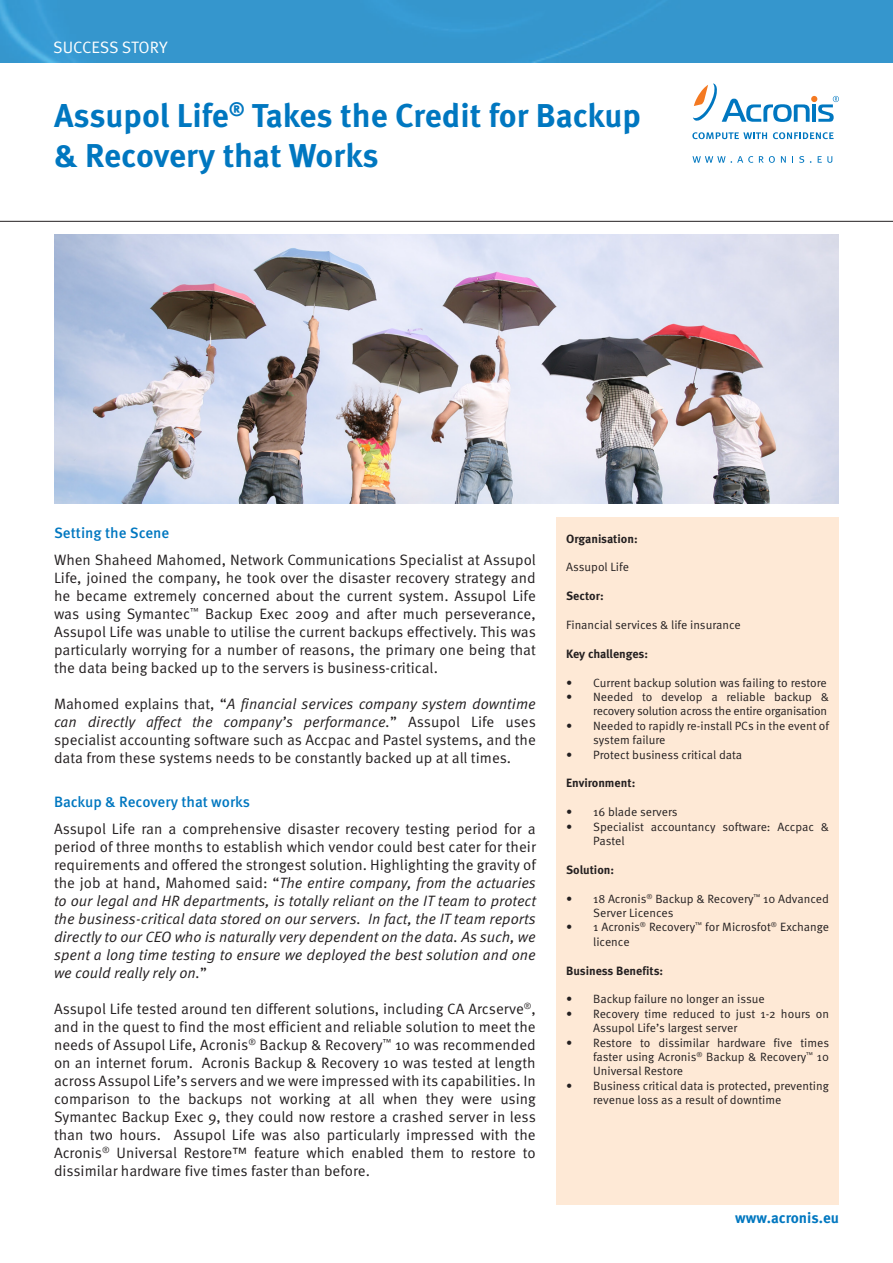
<style>
.page{position:relative;width:893px;height:1263px;background:#fff}
.page>*{position:absolute;margin:0;border:0;box-sizing:border-box;transform-origin:0 0}
.t1{font:700 33px/39.6px "Meta Pro";color:#0077c0}
.succsess_story_heade{font:16.5px "Meta Pro";letter-spacing:-.01em;color:#fff}
.t2{font:15px/18px "Meta Pro";color:#231f20;text-align:justify}
.t3{font:italic 15px/18px "Meta Pro";letter-spacing:-.005em;color:#231f20;text-align:justify}
.t4{font:500 15px "Meta Pro";color:#0077c0}
.t5{font:700 15px "Meta Pro";color:#0077c0}
.t6{font:12px/14.4px "Meta Pro";letter-spacing:-.005em;color:#231f20}
.t7{font:700 12px "Meta Pro";color:#231f20}
.s1{font-style:italic}
.s2{font-style:normal}
</style>
<div class="page">
<div style="left:0;top:0;width:893px;height:62px;background:#3596cd"></div>
<div style="left:556px;top:517px;width:283px;height:687px;background:#fee9d6"></div>
<img style="left:54px;top:235px;width:785px;height:268px">
<hr style="left:0;top:221px;width:893px;height:1px;background:#231f20">
<svg style="left:693px;top:83px;width:146px;height:39px"></svg>
<svg style="left:692px;top:132px;width:75px;height:7px"></svg>
<svg style="left:773px;top:132px;width:60px;height:7px"></svg>
<svg style="left:692px;top:156px;width:61px;height:7px"></svg>
<svg style="left:759px;top:156px;width:16px;height:7px"></svg>
<svg style="left:781px;top:156px;width:5px;height:7px"></svg>
<svg style="left:799px;top:156px;width:5px;height:7px"></svg>
<svg style="left:818px;top:156px;width:14px;height:7px"></svg>
<p class="succsess_story_heade" style="left:53px;top:36px;width:116px">SUCCESS STORY</p>
<p class="t1" style="left:54px;top:96px;width:589px">Assupol Life<sup>®</sup> Takes the Credit for Backup &amp; Recovery that Works</p>
<p class="t4" style="left:54px;top:523px;width:117px">Setting the Scene</p>
<p class="t2" style="left:54px;top:551px;width:483px">When Shaheed Mahomed, Network Communications Specialist at Assupol Life, joined the company, he took over the disaster recovery strategy and he became extremely concerned about the current system. Assupol Life was using Symantec<sup>™</sup> Backup Exec 2009 and after much perseverance, Assupol Life was unable to utilise the current backups effectively. This was particularly worrying for a number of reasons, the primary one being that the data being backed up to the servers is business-critical.</p>
<p class="t2" style="left:54px;top:695px;width:483px">Mahomed explains that, “<span class="s1">A financial services company system downtime can directly affect the company’s performance.</span>” Assupol Life uses specialist accounting software such as Accpac and Pastel systems, and the data from these systems needs to be constantly backed up at all times.</p>
<p class="t4" style="left:54px;top:792px;width:198px">Backup &amp; Recovery that works</p>
<p class="t3" style="left:54px;top:820px;width:483px"><span class="s2">Assupol Life ran a comprehensive disaster recovery testing period for a period of three months to establish which vendor could best cater for their requirements and offered the strongest solution. Highlighting the gravity of the job at hand, Mahomed said: “</span>The entire company, from the actuaries to our legal and HR departments, is totally reliant on the IT team to protect the business-critical data stored on our servers. In fact, the IT team reports directly to our CEO who is naturally very dependent on the data. As such, we spent a long time testing to ensure we deployed the best solution and one we could really rely on.<span class="s2">”</span></p>
<p class="t2" style="left:54px;top:1000px;width:483px">Assupol Life tested around ten different solutions, including CA Arcserve<sup>®</sup>, and in the quest to find the most efficient and reliable solution to meet the needs of Assupol Life, Acronis<sup>®</sup> Backup &amp; Recovery<sup>™</sup> 10 was recommended on an internet forum. Acronis Backup &amp; Recovery 10 was tested at length across Assupol Life’s servers and we were impressed with its capabilities. In comparison to the backups not working at all when they were using Symantec Backup Exec 9, they could now restore a crashed server in less than two hours. Assupol Life was also particularly impressed with the Acronis<sup>®</sup> Universal Restore™ feature which enabled them to restore to dissimilar hardware five times faster than before.</p>
<p class="t7" style="left:566px;top:531px;width:73px">Organisation:</p>
<p class="t6" style="left:566px;top:560px;width:64px">Assupol Life</p>
<p class="t7" style="left:566px;top:588px;width:39px">Sector:</p>
<p class="t6" style="left:566px;top:618px;width:176px">Financial services &amp; life insurance</p>
<p class="t7" style="left:566px;top:646px;width:84px">Key challenges:</p>
<p class="t6" style="left:566px;top:676px;width:262px">• Current backup solution was failing to restore</p>
<p class="t6" style="left:566px;top:690px;width:264px;text-align:right">• Needed to develop a reliable backup &amp; recovery solution across the entire organisation</p>
<p class="t6" style="left:593px;top:719px;width:237px;text-indent:-27px">• Needed to rapidly re-install PCs in the event of system failure</p>
<p class="t6" style="left:566px;top:748px;width:178px">• Protect business critical data</p>
<p class="t7" style="left:566px;top:776px;width:71px">Environment:</p>
<p class="t6" style="left:566px;top:805px;width:113px">• 16 blade servers</p>
<p class="t6" style="left:593px;top:820px;width:237px;text-indent:-27px">• Specialist accountancy software: Accpac &amp;<br>Pastel</p>
<p class="t7" style="left:566px;top:862px;width:50px">Solution:</p>
<p class="t6" style="left:593px;top:892px;width:237px;text-indent:-27px">• 18 Acronis<sup>®</sup> Backup &amp; Recovery<sup>™</sup> 10 Advanced<br>Server Licences</p>
<p class="t6" style="left:593px;top:920px;width:237px;text-indent:-27px">• 1 Acronis<sup>®</sup> Recovery<sup>™</sup> for Microsfot<sup>®</sup> Exchange licence</p>
<p class="t7" style="left:566px;top:963px;width:99px">Business Benefits:</p>
<p class="t6" style="left:566px;top:992px;width:200px">• Backup failure no longer an issue</p>
<p class="t6" style="left:593px;top:1007px;width:237px;text-indent:-27px">• Recovery time reduced to just 1-2 hours on<br>Assupol Life’s largest server</p>
<p class="t6" style="left:593px;top:1036px;width:237px;text-align:justify;text-indent:-27px">• Restore to dissimilar hardware five times faster using Acronis<sup>®</sup> Backup &amp; Recovery<sup>™</sup> 10<br>Universal Restore</p>
<p class="t6" style="left:593px;top:1079px;width:237px;text-indent:-27px">• Business critical data is protected, preventing revenue loss as a result of downtime</p>
<p class="t5" style="left:735px;top:1208px;width:105px">www.acronis.eu</p>
</div>
